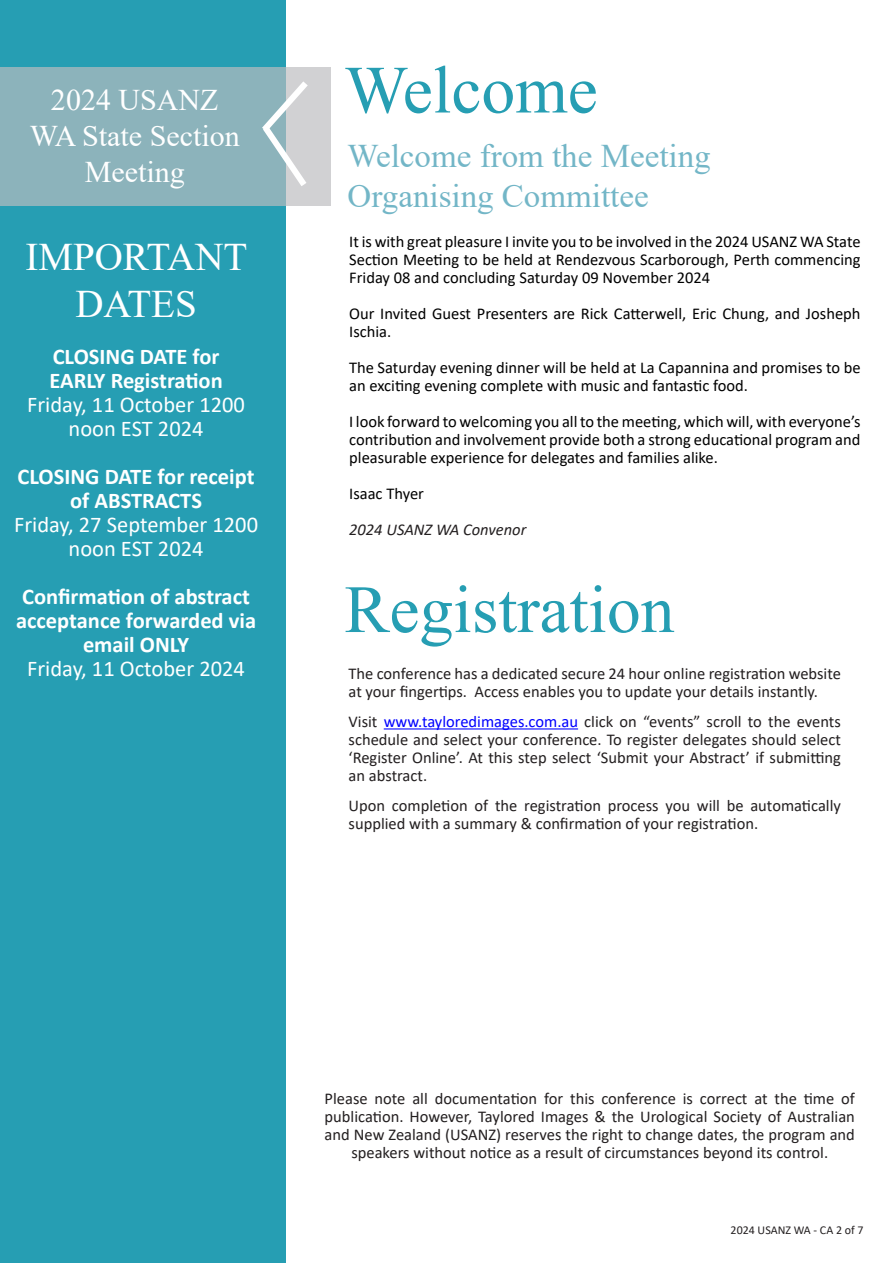
<style>
.page{position:relative;width:893px;height:1263px;background:#fff}
.page>*{position:absolute;margin:0;border:0;box-sizing:border-box;transform-origin:0 0}
.t1{font:67.5px "Times New Roman";color:#269eb3}
.t2{font:39px/46.8px "Times New Roman";color:#fff;text-align:center}
.t3{font:33px "Times New Roman";color:#73b6c7}
.t4{font:30px/36px "Times New Roman";color:#fff;text-align:center}
.t5{font:700 22.5px/24px "Calibri";color:#fff;text-align:center}
.t6{font:22.5px/24px "Calibri";color:#fff;text-align:center}
.Centered_Body_Text{font:16.5px/18px "Calibri";color:#231f20}
.t7{font:16.5px/18px "Calibri";color:#000;text-align:justify}
.t8{font:italic 16.5px "Calibri";color:#231f20}
.t9{font:12px "Calibri";color:#231f20}
.s1{color:#00f}
</style>
<div class="page">
<div style="left:0;top:0;width:285px;height:1263px;background:#269eb3"></div>
<hr style="left:384px;top:728px;width:194px;height:1px;background:#00f">
<svg style="left:0;top:67px;width:331px;height:139px;background:#91b5bc"></svg>
<svg style="left:256px;top:75px;width:58px;height:118px;background:#b6c8cc"></svg>
<p class="t4" style="left:30px;top:81px;width:212px">2024 USANZ<br>WA State Section<br>Meeting</p>
<p class="t2" style="left:25px;top:232px;width:224px">IMPORTANT<br>DATES</p>
<p class="t5" style="left:49px;top:344px;width:175px;text-align:left">CLOSING DATE for<br>EARLY Registration</p>
<p class="t6" style="left:27px;top:392px;width:219px">Friday, 11 October 1200 noon EST 2024</p>
<p class="t5" style="left:18px;top:464px;width:238px">CLOSING DATE for receipt of ABSTRACTS</p>
<p class="t6" style="left:14px;top:512px;width:246px">Friday, 27 September 1200 noon EST 2024</p>
<p class="t5" style="left:16px;top:584px;width:242px">Confirmation of abstract acceptance forwarded via email ONLY</p>
<p class="t6" style="left:27px;top:656px;width:219px">Friday, 11 October 2024</p>
<p class="t1" style="left:344px;top:42px;width:255px">Welcome</p>
<p class="t3" style="left:348px;top:133px;width:365px">Welcome from the Meeting</p>
<p class="t3" style="left:348px;top:172px;width:302px">Organising Committee</p>
<p class="t7" style="left:349px;top:232px;width:513px">It is with great pleasure I invite you to be involved in the 2024 USANZ WA State Section Meeting to be held at Rendezvous Scarborough, Perth commencing Friday 08 and concluding Saturday 09 November 2024</p>
<p class="t7" style="left:349px;top:304px;width:513px">Our Invited Guest Presenters are Rick Catterwell, Eric Chung, and Josheph<br>Ischia.</p>
<p class="t7" style="left:349px;top:358px;width:513px">The Saturday evening dinner will be held at La Capannina and promises to be an exciting evening complete with music and fantastic food.</p>
<p class="t7" style="left:349px;top:412px;width:513px">I look forward to welcoming you all to the meeting, which will, with everyone’s contribution and involvement provide both a strong educational program and pleasurable experience for delegates and families alike.</p>
<p class="t7" style="left:349px;top:484px;width:76px">Isaac Thyer</p>
<p class="t8" style="left:349px;top:518px;width:179px">2024 USANZ WA Convenor</p>
<p class="t1" style="left:344px;top:562px;width:332px">Registration</p>
<p class="Centered_Body_Text" style="left:349px;top:664px;width:494px">The conference has a dedicated secure 24 hour online registration website at your fingertips. Access enables you to update your details instantly.</p>
<p class="Centered_Body_Text" style="left:349px;top:712px;width:494px;text-align:justify">Visit <span class="s1">www.tayloredimages.com.au</span> click on “events” scroll to the events schedule and select your conference. To register delegates should select ‘Register Online’. At this step select ‘Submit your Abstract’ if submitting an abstract.</p>
<p class="Centered_Body_Text" style="left:349px;top:796px;width:494px">Upon completion of the registration process you will be automatically supplied with a summary &amp; confirmation of your registration.</p>
<p class="Centered_Body_Text" style="left:325px;top:1089px;width:532px;text-align:center">Please note all documentation for this conference is correct at the time of publication. However, Taylored Images &amp; the Urological Society of Australian and New Zealand (USANZ) reserves the right to change dates, the program and speakers without notice as a result of circumstances beyond its control.</p>
<p class="t9" style="left:731px;top:1222px;width:134px">2024 USANZ WA - CA 2 of 7</p>
</div>
